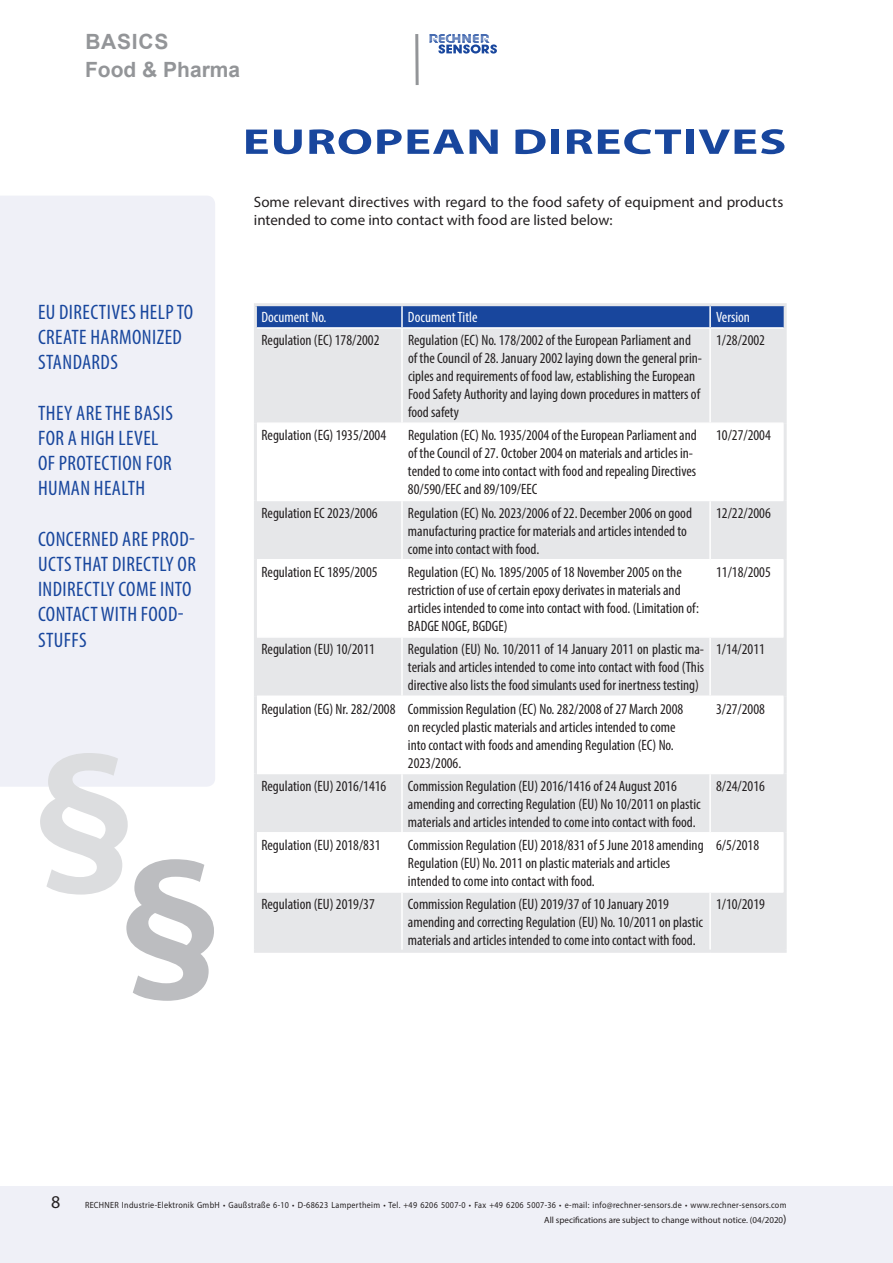
<style>
.page{position:relative;width:893px;height:1263px;background:#fff}
.page>*{position:absolute;margin:0;border:0;box-sizing:border-box;transform-origin:0 0}
.t1{font:700 186px "Myriad Pro";color:#dcdddf}
.t2{font:700 186px "Myriad Pro";color:#bcbdc0}
.t3{font:700 36px "Myriad Pro";letter-spacing:.02em;color:#18469d;scale:1.4 1}
.t4{font:condensed 21px/25.2px "Myriad Pro";letter-spacing:.02em;color:#18469d}
.t5{font:700 21px/27.2px "Arial";color:#939598}
.t6{font:18px "Myriad Pro";color:#231f20}
.t7{font:condensed 15px/18px "Myriad Pro";color:#231f20}
.t8{font:15px/18px "Myriad Pro";color:#231f20}
.t9{font:condensed 15px "Myriad Pro";color:#fff}
.t10{font:9px "Myriad Pro";letter-spacing:.035em;color:#231f20;scale:.9 1}
.t11{font:9px "Myriad Pro";color:#231f20}
.s1{font-size:12px}
</style>
<div class="page">
<div style="left:0;top:1186px;width:893px;height:77px;background:#eff0f7"></div>
<svg style="left:415px;top:34px;width:4px;height:51px"></svg>
<svg style="left:429px;top:34px;width:68px;height:20px"></svg>
<div style="left:0;top:196px;width:215px;height:591px;background:#eff0f7"></div>
<div style="left:257px;top:306px;width:527px;height:21px;background:#18469d"></div>
<svg style="left:257px;top:329px;width:527px;height:621px;fill:#e6e7e9"></svg>
<hr style="left:401px;top:306px;width:2px;height:21px;background:#fff">
<hr style="left:709px;top:306px;width:2px;height:21px;background:#fff">
<hr style="left:401px;top:329px;width:2px;height:93px;background:#fff">
<hr style="left:709px;top:329px;width:2px;height:93px;background:#fff">
<hr style="left:257px;top:422px;width:145px;height:2px;background:#fff">
<hr style="left:402px;top:422px;width:308px;height:2px;background:#fff">
<hr style="left:401px;top:424px;width:2px;height:76px;background:#fff">
<hr style="left:710px;top:422px;width:74px;height:2px;background:#fff">
<hr style="left:709px;top:424px;width:2px;height:76px;background:#fff">
<hr style="left:257px;top:500px;width:145px;height:1px;background:#fff">
<hr style="left:402px;top:500px;width:308px;height:1px;background:#fff">
<hr style="left:401px;top:501px;width:2px;height:58px;background:#fff">
<hr style="left:710px;top:500px;width:74px;height:1px;background:#fff">
<hr style="left:709px;top:501px;width:2px;height:58px;background:#fff">
<hr style="left:257px;top:559px;width:145px;height:1px;background:#fff">
<hr style="left:402px;top:559px;width:308px;height:1px;background:#fff">
<hr style="left:401px;top:560px;width:2px;height:76px;background:#fff">
<hr style="left:710px;top:559px;width:74px;height:1px;background:#fff">
<hr style="left:709px;top:560px;width:2px;height:76px;background:#fff">
<hr style="left:257px;top:636px;width:145px;height:2px;background:#fff">
<hr style="left:402px;top:636px;width:308px;height:2px;background:#fff">
<hr style="left:401px;top:638px;width:2px;height:57px;background:#fff">
<hr style="left:710px;top:636px;width:74px;height:2px;background:#fff">
<hr style="left:709px;top:638px;width:2px;height:57px;background:#fff">
<hr style="left:257px;top:695px;width:145px;height:2px;background:#fff">
<hr style="left:402px;top:695px;width:308px;height:2px;background:#fff">
<hr style="left:401px;top:697px;width:2px;height:76px;background:#fff">
<hr style="left:710px;top:695px;width:74px;height:2px;background:#fff">
<hr style="left:709px;top:697px;width:2px;height:76px;background:#fff">
<hr style="left:257px;top:773px;width:145px;height:1px;background:#fff">
<hr style="left:402px;top:773px;width:308px;height:1px;background:#fff">
<hr style="left:401px;top:774px;width:2px;height:58px;background:#fff">
<hr style="left:710px;top:773px;width:74px;height:1px;background:#fff">
<hr style="left:709px;top:774px;width:2px;height:58px;background:#fff">
<hr style="left:257px;top:832px;width:145px;height:1px;background:#fff">
<hr style="left:402px;top:832px;width:308px;height:1px;background:#fff">
<hr style="left:401px;top:833px;width:2px;height:58px;background:#fff">
<hr style="left:710px;top:832px;width:74px;height:1px;background:#fff">
<hr style="left:709px;top:833px;width:2px;height:58px;background:#fff">
<hr style="left:257px;top:891px;width:145px;height:2px;background:#fff">
<hr style="left:402px;top:891px;width:308px;height:2px;background:#fff">
<hr style="left:401px;top:893px;width:2px;height:57px;background:#fff">
<hr style="left:710px;top:891px;width:74px;height:2px;background:#fff">
<hr style="left:709px;top:893px;width:2px;height:57px;background:#fff">
<hr style="left:254px;top:328px;width:3px;height:95px;background:#e6e7e9">
<hr style="left:784px;top:328px;width:3px;height:95px;background:#e6e7e9">
<hr style="left:254px;top:423px;width:3px;height:77px;background:#e6e7e9">
<hr style="left:784px;top:423px;width:3px;height:77px;background:#e6e7e9">
<hr style="left:254px;top:500px;width:3px;height:60px;background:#e6e7e9">
<hr style="left:784px;top:500px;width:3px;height:60px;background:#e6e7e9">
<hr style="left:254px;top:560px;width:3px;height:77px;background:#e6e7e9">
<hr style="left:784px;top:560px;width:3px;height:77px;background:#e6e7e9">
<hr style="left:254px;top:637px;width:3px;height:59px;background:#e6e7e9">
<hr style="left:784px;top:637px;width:3px;height:59px;background:#e6e7e9">
<hr style="left:254px;top:696px;width:3px;height:77px;background:#e6e7e9">
<hr style="left:784px;top:696px;width:3px;height:77px;background:#e6e7e9">
<hr style="left:254px;top:773px;width:3px;height:60px;background:#e6e7e9">
<hr style="left:784px;top:773px;width:3px;height:60px;background:#e6e7e9">
<hr style="left:254px;top:833px;width:3px;height:59px;background:#e6e7e9">
<hr style="left:784px;top:833px;width:3px;height:59px;background:#e6e7e9">
<hr style="left:254px;top:892px;width:3px;height:58px;background:#e6e7e9">
<hr style="left:784px;top:892px;width:3px;height:58px;background:#e6e7e9">
<hr style="left:254px;top:950px;width:148px;height:3px;background:#e6e7e9">
<hr style="left:402px;top:950px;width:308px;height:3px;background:#e6e7e9">
<hr style="left:710px;top:950px;width:77px;height:3px;background:#e6e7e9">
<hr style="left:254px;top:303px;width:148px;height:3px;background:#e6e7e9">
<hr style="left:254px;top:306px;width:3px;height:22px;background:#e6e7e9">
<hr style="left:402px;top:303px;width:308px;height:3px;background:#e6e7e9">
<hr style="left:710px;top:303px;width:77px;height:3px;background:#e6e7e9">
<hr style="left:784px;top:306px;width:3px;height:22px;background:#e6e7e9">
<h3 class="t5" style="left:85px;top:29px;width:157px">Basics<br>Food &amp; Pharma</h3>
<h2 class="t3" style="left:243px;top:118px;width:390px">EUROPEAN DIRECTIVES</h2>
<h3 class="t4" style="left:38px;top:299px;width:157px">EU directives help to create harmonized standards</h3>
<h3 class="t4" style="left:38px;top:400px;width:135px">They are th e basis for a high level of protection for human health</h3>
<h3 class="t4" style="left:38px;top:526px;width:159px">Concerned are prod&shy;ucts that</h3>
<h3 class="t4" style="left:38px;top:551px;width:159px;text-indent:74px">directly or indirectly come into contact with</h3>
<h3 class="t4" style="left:141px;top:602px;width:44px">food-</h3>
<h3 class="t4" style="left:38px;top:627px;width:49px">stuffs</h3>
<h1 class="t1" style="left:32px;top:696px;width:106px">§</h1>
<h1 class="t2" style="left:118px;top:802px;width:106px">§</h1>
<p class="t8" style="left:254px;top:193px;width:531px">Some relevant directives with regard to the food safety of equipment and products intended to come into contact with food are listed below:</p>
<p class="t9" style="left:261px;top:308px;width:67px">Document No.</p>
<p class="t9" style="left:408px;top:308px;width:71px">Document Title</p>
<p class="t9" style="left:716px;top:308px;width:35px">Version</p>
<p class="t7" style="left:261px;top:331px;width:120px">Regulation (EC) 178/2002</p>
<p class="t7" style="left:408px;top:331px;width:295px">Regulation (EC) No. 178/2002 of the European Parliament and of the Council of 28. January 2002 laying down the general prin&shy;ciples and requirements of food law, establishing the European Food Safety Authority and laying down procedures in matters of food safety</p>
<p class="t7" style="left:716px;top:331px;width:50px">1/28/2002</p>
<p class="t7" style="left:261px;top:426px;width:126px">Regulation (EG) 1935/2004</p>
<p class="t7" style="left:408px;top:426px;width:290px">Regulation (EC) No. 1935/2004 of the European Parliament and of the Council of 27. October 2004 on materials and articles in&shy;tended to come into contact with food and repealing Directives 80/590/EEC and 89/109/EEC</p>
<p class="t7" style="left:716px;top:426px;width:56px">10/27/2004</p>
<p class="t7" style="left:261px;top:504px;width:118px">Regulation EC 2023/2006</p>
<p class="t7" style="left:408px;top:504px;width:285px">Regulation (EC) No. 2023/2006 of 22. December 2006 on good manufacturing practice for materials and articles intended to come into contact with food.</p>
<p class="t7" style="left:716px;top:504px;width:56px">12/22/2006</p>
<p class="t7" style="left:261px;top:563px;width:118px">Regulation EC 1895/2005</p>
<p class="t7" style="left:408px;top:563px;width:293px">Regulation (EC) No. 1895/2005 of 18 November 2005 on the restriction of use of certain epoxy derivates in materials and articles intended to come into contact with food. (Limitation of:<br>BADGE NOGE, BGDGE)</p>
<p class="t7" style="left:716px;top:563px;width:56px">11/18/2005</p>
<p class="t7" style="left:261px;top:640px;width:115px">Regulation (EU) 10/2011</p>
<p class="t7" style="left:408px;top:640px;width:298px;text-align:justify">Regulation (EU) No. 10/2011 of 14 January 2011 on plastic ma&shy;terials and articles intended to come into contact with food (This directive also lists the food simulants used for inertness testing)</p>
<p class="t7" style="left:716px;top:640px;width:50px">1/14/2011</p>
<p class="t7" style="left:408px;top:699px;width:277px;text-indent:-147px">Regulation (EG) Nr. 282/2008 Commission Regulation (EC) No. 282/2008 of 27 March 2008 on recycled plastic materials and articles intended to come into contact with foods and amending Regulation (EC) No.<br>2023/2006.</p>
<p class="t7" style="left:716px;top:699px;width:50px">3/27/2008</p>
<p class="t7" style="left:261px;top:777px;width:127px">Regulation (EU) 2016/1416</p>
<p class="t7" style="left:408px;top:777px;width:294px">Commission Regulation (EU) 2016/1416 of 24 August 2016 amending and correcting Regulation (EU) No 10/2011 on plastic materials and articles intended to come into contact with food.</p>
<p class="t7" style="left:716px;top:777px;width:50px">8/24/2016</p>
<p class="t7" style="left:261px;top:836px;width:121px">Regulation (EU) 2018/831</p>
<p class="t7" style="left:408px;top:836px;width:297px">Commission Regulation (EU) 2018/831 of 5 June 2018 amending<br>Regulation (EU) No. 2011 on plastic materials and articles intended to come into contact with food.</p>
<p class="t7" style="left:716px;top:836px;width:45px">6/5/2018</p>
<p class="t7" style="left:261px;top:895px;width:115px">Regulation (EU) 2019/37</p>
<p class="t7" style="left:408px;top:895px;width:297px">Commission Regulation (EU) 2019/37 of 10 January 2019 amending and correcting Regulation (EU) No. 10/2011 on plastic materials and articles intended to come into contact with food.</p>
<p class="t7" style="left:716px;top:895px;width:50px">1/10/2019</p>
<p class="t6" style="left:51px;top:1191px;width:11px">8</p>
<p class="t10" style="left:85px;top:1200px;width:781px">RECHNER Industrie-Elektronik GmbH • Gaußstraße 6-10 • D-68623 Lampertheim • Tel. +49 6206 5007-0 • Fax +49 6206 5007-36 • e-mail: info@rechner-sensors.de • www.rechner-sensors.com</p>
<p class="t11" style="left:544px;top:1214px;width:244px">All specifications are subject to change without notice. (04/2020<span class="s1">)</span></p>
</div>
